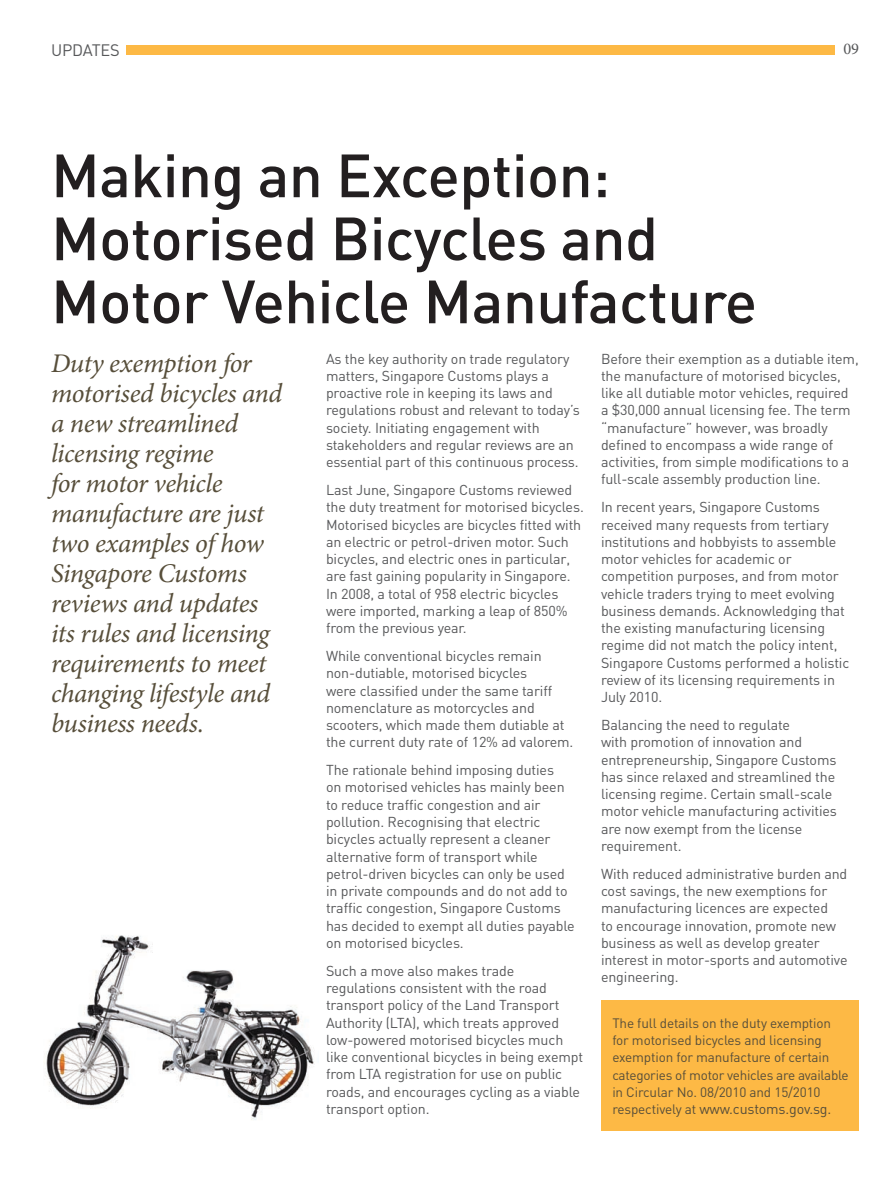
<style>
.page{position:relative;width:893px;height:1191px;background:#fff}
.page>*{position:absolute;margin:0;border:0;box-sizing:border-box;transform-origin:0 0}
.t1{font:500 60px/63px "DIN";letter-spacing:-.01em;color:#231f20}
.t2{font:italic 27px/30px "Minion Pro";letter-spacing:-.02em;color:#574e3a}
.t3{font:16.35px "DIN";letter-spacing:-.01em;color:#57585a}
.t4{font:16.35px "Minion Pro";color:#57585a}
.t5{font:14.25px/17.2px "DIN";letter-spacing:-.01em;color:#57585a}
.t6{font:14.25px "DIN";letter-spacing:-.01em;color:#574e3a}
.t7{font:13.5px/17.2px "DIN";letter-spacing:-.01em;color:#574e3a}
.s1{font-size:13.5px}
</style>
<div class="page">
<div style="left:126px;top:45px;width:708px;height:9px;background:#fdb945"></div>
<div style="left:601px;top:1000px;width:258px;height:130px;background:#fdb945"></div>
<img style="left:44px;top:935px;width:270px;height:185px">
<p class="t3" style="left:51px;top:40px;width:79px">FEATURES</p>
<p class="t4" style="left:843px;top:38px;width:17px">09</p>
<p class="t3" style="left:51px;top:40px;width:70px">UPDATES</p>
<h1 class="t1" style="left:51px;top:142px;width:708px">Making an Exception:<br>Motorised Bicycles and<br>Motor Vehicle Manufacture</h1>
<p class="t5" style="left:601px;top:349px;width:259px">Before their exemption as a dutiable item, the manufacture of motorised bicycles, like all dutiable motor vehicles, required a $30,000 annual licensing fee. The term “manufacture” however, was broadly defined to encompass a wide range of activities, from simple modifications to a full-scale assembly production line.</p>
<p class="t5" style="left:601px;top:498px;width:250px">In recent years, Singapore Customs received many requests from tertiary institutions and hobbyists to assemble motor vehicles for academic or competition purposes, and from motor vehicle traders trying to meet evolving business demands. Acknowledging that the existing manufacturing licensing regime did not match the policy intent, Singapore Customs performed a holistic review of its licensing requirements in July 2010.</p>
<p class="t5" style="left:601px;top:716px;width:237px">Balancing the need to regulate<br>with promotion of innovation and entrepreneurship, Singapore Customs has since relaxed and streamlined the licensing regime. Certain small-scale motor vehicle manufacturing activities are now exempt from the license requirement.</p>
<p class="t5" style="left:601px;top:864px;width:248px">With reduced administrative burden and cost savings, the new exemptions for manufacturing licences are expected<br>to encourage innovation, promote new business as well as develop greater interest in motor-sports and automotive engineering.</p>
<p class="t7" style="left:612px;top:1014px;width:238px">The full details on the duty exemption for motorised bicycles and licensing exemption for manufacture of certain categories of motor vehicles are available in Circular No. 08/2010 and 15/2010</p>
<p class="t6" style="left:612px;top:1100px;width:221px"><span class="s1">respectively at</span> www.customs.gov.sg.</p>
<p class="t2" style="left:51px;top:348px;width:233px">Duty exemption for motorised bicycles and a new streamlined licensing regime<br>for motor vehicle manufacture are just two examples of how<br>Singapore Customs reviews and updates its rules and licensing requirements to meet changing lifestyle and business needs.</p>
<p class="t5" style="left:326px;top:349px;width:255px">As the key authority on trade regulatory matters, Singapore Customs plays a proactive role in keeping its laws and regulations robust and relevant to today’s society. Initiating engagement with stakeholders and regular reviews are an essential part of this continuous process.</p>
<p class="t5" style="left:326px;top:481px;width:259px">Last June, Singapore Customs reviewed the duty treatment for motorised bicycles.<br>Motorised bicycles are bicycles fitted with an electric or petrol-driven motor. Such bicycles, and electric ones in particular, are fast gaining popularity in Singapore.<br>In 2008, a total of 958 electric bicycles were imported, marking a leap of 850% from the previous year.</p>
<p class="t5" style="left:326px;top:647px;width:249px">While conventional bicycles remain non-dutiable, motorised bicycles<br>were classified under the same tariff nomenclature as motorcycles and scooters, which made them dutiable at the current duty rate of 12% ad valorem.</p>
<p class="t5" style="left:326px;top:761px;width:250px">The rationale behind imposing duties<br>on motorised vehicles has mainly been to reduce traffic congestion and air pollution. Recognising that electric bicycles actually represent a cleaner alternative form of transport while petrol-driven bicycles can only be used in private compounds and do not add to traffic congestion, Singapore Customs has decided to exempt all duties payable on motorised bicycles.</p>
<p class="t5" style="left:326px;top:961px;width:259px">Such a move also makes trade regulations consistent with the road transport policy of the Land Transport Authority (LTA), which treats approved low-powered motorised bicycles much like conventional bicycles in being exempt from LTA registration for use on public roads, and encourages cycling as a viable transport option.</p>
</div>
